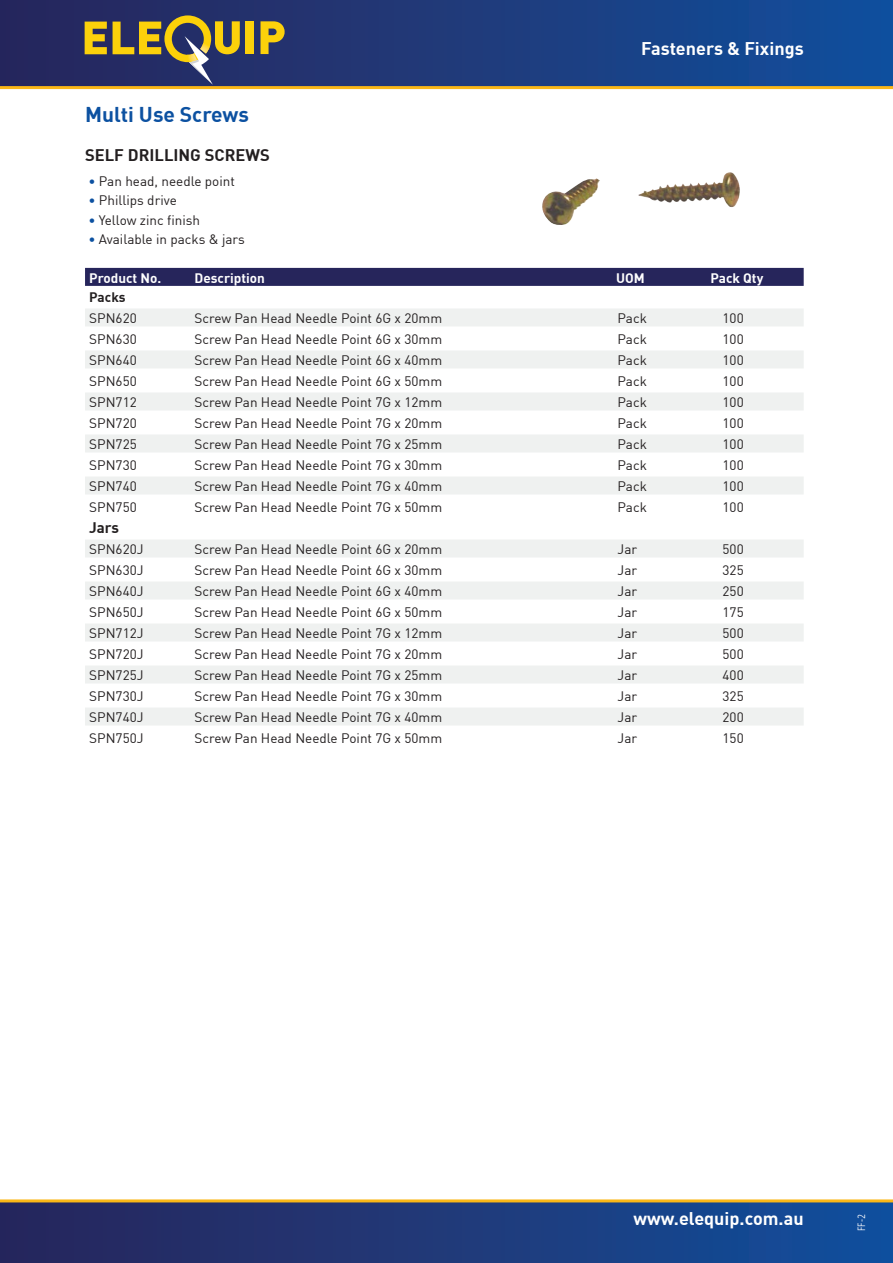
<style>
.page{position:relative;width:893px;height:1263px;background:#fff}
.page>*{position:absolute;margin:0;border:0;box-sizing:border-box;transform-origin:0 0}
.Product_Title_Main{font:700 21px "DIN";color:#0c51a1}
.t1{font:700 18px "DIN";color:#fff}
.Product_Title_1{font:700 16.5px "DIN";color:#231f20}
.Table_Subheads{font:700 15px "DIN";color:#231f20}
.Table_Copy_1{font:13.5px "DIN";color:#231f20}
.Table_Copy_2{font:13.5px "DIN";color:#231f20}
.Prod__Desc__Bullets{font:13.5px "DIN";color:#231f20}
.Table_Hdrs_Rev_1{font:700 13.5px "DIN";color:#fff}
.Table_Subheads-2{font:700 13.5px "DIN";color:#231f20}
.t2{font:300 condensed 10.5px "Frutiger LT";color:#fff}
.s1{color:#0c51a1}
</style>
<div class="page">
<div style="left:0;top:0;width:893px;height:87px;background:linear-gradient(to right,#2a2659,#124e9c)"></div>
<div style="left:0;top:1201px;width:893px;height:62px;background:linear-gradient(to right,#29255a,#124f9c)"></div>
<hr style="left:0;top:86px;width:893px;height:3px;background:#fab717">
<hr style="left:0;top:1199px;width:893px;height:3px;background:#fab717">
<svg style="left:85px;top:22px;width:22px;height:32px"></svg>
<div style="left:246px;top:21px;width:8px;height:33px;background:#fcd10b"></div>
<svg style="left:260px;top:21px;width:25px;height:33px"></svg>
<svg style="left:113px;top:15px;width:127px;height:70px;background:#625e54"></svg>
<div style="left:85px;top:268px;width:719px;height:18px;background:#26255b"></div>
<div style="left:85px;top:308px;width:719px;height:18px;background:#eff1f0"></div>
<div style="left:85px;top:350px;width:719px;height:18px;background:#eff1f0"></div>
<div style="left:85px;top:392px;width:719px;height:18px;background:#eff1f0"></div>
<div style="left:85px;top:434px;width:719px;height:18px;background:#eff1f0"></div>
<div style="left:85px;top:476px;width:719px;height:18px;background:#eff1f0"></div>
<div style="left:85px;top:539px;width:719px;height:18px;background:#eff1f0"></div>
<div style="left:85px;top:581px;width:719px;height:18px;background:#eff1f0"></div>
<div style="left:85px;top:623px;width:719px;height:18px;background:#eff1f0"></div>
<div style="left:85px;top:665px;width:719px;height:18px;background:#eff1f0"></div>
<div style="left:85px;top:707px;width:719px;height:18px;background:#eff1f0"></div>
<img style="left:542px;top:172px;width:198px;height:53px">
<svg style="left:858px;top:1215px;width:7px;height:3px"></svg>
<p class="Product_Title_Main" style="left:85px;top:101px;width:166px">Multi Use Screws</p>
<h2 class="t1" style="left:641px;top:37px;width:164px">Fasteners &amp; Fixings</h2>
<p class="Product_Title_1" style="left:85px;top:144px;width:186px">SELF DRILLING SCREWS</p>
<p class="Prod__Desc__Bullets" style="left:88px;top:173px;width:148px"><span class="s1">•</span> Pan head, needle point</p>
<p class="Prod__Desc__Bullets" style="left:88px;top:192px;width:90px"><span class="s1">•</span> Phillips drive</p>
<p class="Prod__Desc__Bullets" style="left:88px;top:212px;width:113px"><span class="s1">•</span> Yellow zinc finish</p>
<p class="Prod__Desc__Bullets" style="left:88px;top:231px;width:158px"><span class="s1">•</span> Available in packs &amp; jars</p>
<p class="Table_Hdrs_Rev_1" style="left:89px;top:269px;width:73px">Product No.</p>
<p class="Table_Hdrs_Rev_1" style="left:195px;top:269px;width:72px">Description</p>
<p class="Table_Hdrs_Rev_1" style="left:616px;top:269px;width:30px">UOM</p>
<p class="Table_Hdrs_Rev_1" style="left:711px;top:269px;width:54px">Pack Qty</p>
<p class="Table_Subheads-2" style="left:89px;top:288px;width:38px">Packs</p>
<p class="Table_Copy_1" style="left:89px;top:309px;width:49px">SPN620</p>
<p class="Table_Copy_1" style="left:195px;top:309px;width:249px">Screw Pan Head Needle Point 6G x 20mm</p>
<p class="Table_Copy_1" style="left:618px;top:309px;width:31px">Pack</p>
<p class="Table_Copy_1" style="left:723px;top:309px;width:23px">100</p>
<p class="Table_Copy_2" style="left:89px;top:330px;width:49px">SPN630</p>
<p class="Table_Copy_2" style="left:195px;top:330px;width:249px">Screw Pan Head Needle Point 6G x 30mm</p>
<p class="Table_Copy_2" style="left:618px;top:330px;width:31px">Pack</p>
<p class="Table_Copy_2" style="left:723px;top:330px;width:23px">100</p>
<p class="Table_Copy_1" style="left:89px;top:351px;width:49px">SPN640</p>
<p class="Table_Copy_1" style="left:195px;top:351px;width:249px">Screw Pan Head Needle Point 6G x 40mm</p>
<p class="Table_Copy_1" style="left:618px;top:351px;width:31px">Pack</p>
<p class="Table_Copy_1" style="left:723px;top:351px;width:23px">100</p>
<p class="Table_Copy_2" style="left:89px;top:372px;width:49px">SPN650</p>
<p class="Table_Copy_2" style="left:195px;top:372px;width:249px">Screw Pan Head Needle Point 6G x 50mm</p>
<p class="Table_Copy_2" style="left:618px;top:372px;width:31px">Pack</p>
<p class="Table_Copy_2" style="left:723px;top:372px;width:23px">100</p>
<p class="Table_Copy_1" style="left:89px;top:393px;width:49px">SPN712</p>
<p class="Table_Copy_1" style="left:195px;top:393px;width:249px">Screw Pan Head Needle Point 7G x 12mm</p>
<p class="Table_Copy_1" style="left:618px;top:393px;width:31px">Pack</p>
<p class="Table_Copy_1" style="left:723px;top:393px;width:23px">100</p>
<p class="Table_Copy_2" style="left:89px;top:414px;width:49px">SPN720</p>
<p class="Table_Copy_2" style="left:195px;top:414px;width:249px">Screw Pan Head Needle Point 7G x 20mm</p>
<p class="Table_Copy_2" style="left:618px;top:414px;width:31px">Pack</p>
<p class="Table_Copy_2" style="left:723px;top:414px;width:23px">100</p>
<p class="Table_Copy_1" style="left:89px;top:435px;width:49px">SPN725</p>
<p class="Table_Copy_1" style="left:195px;top:435px;width:249px">Screw Pan Head Needle Point 7G x 25mm</p>
<p class="Table_Copy_1" style="left:618px;top:435px;width:31px">Pack</p>
<p class="Table_Copy_1" style="left:723px;top:435px;width:23px">100</p>
<p class="Table_Copy_2" style="left:89px;top:456px;width:49px">SPN730</p>
<p class="Table_Copy_2" style="left:195px;top:456px;width:249px">Screw Pan Head Needle Point 7G x 30mm</p>
<p class="Table_Copy_2" style="left:618px;top:456px;width:31px">Pack</p>
<p class="Table_Copy_2" style="left:723px;top:456px;width:23px">100</p>
<p class="Table_Copy_1" style="left:89px;top:477px;width:49px">SPN740</p>
<p class="Table_Copy_1" style="left:195px;top:477px;width:249px">Screw Pan Head Needle Point 7G x 40mm</p>
<p class="Table_Copy_1" style="left:618px;top:477px;width:31px">Pack</p>
<p class="Table_Copy_1" style="left:723px;top:477px;width:23px">100</p>
<p class="Table_Copy_2" style="left:89px;top:498px;width:49px">SPN750</p>
<p class="Table_Copy_2" style="left:195px;top:498px;width:249px">Screw Pan Head Needle Point 7G x 50mm</p>
<p class="Table_Copy_2" style="left:618px;top:498px;width:31px">Pack</p>
<p class="Table_Copy_2" style="left:723px;top:498px;width:23px">100</p>
<p class="Table_Subheads" style="left:89px;top:517px;width:31px">Jars</p>
<p class="Table_Copy_1" style="left:89px;top:540px;width:56px">SPN620J</p>
<p class="Table_Copy_1" style="left:195px;top:540px;width:249px">Screw Pan Head Needle Point 6G x 20mm</p>
<p class="Table_Copy_1" style="left:618px;top:540px;width:21px">Jar</p>
<p class="Table_Copy_1" style="left:723px;top:540px;width:23px">500</p>
<p class="Table_Copy_2" style="left:89px;top:561px;width:56px">SPN630J</p>
<p class="Table_Copy_2" style="left:195px;top:561px;width:249px">Screw Pan Head Needle Point 6G x 30mm</p>
<p class="Table_Copy_2" style="left:618px;top:561px;width:21px">Jar</p>
<p class="Table_Copy_2" style="left:723px;top:561px;width:23px">325</p>
<p class="Table_Copy_1" style="left:89px;top:582px;width:56px">SPN640J</p>
<p class="Table_Copy_1" style="left:195px;top:582px;width:249px">Screw Pan Head Needle Point 6G x 40mm</p>
<p class="Table_Copy_1" style="left:618px;top:582px;width:21px">Jar</p>
<p class="Table_Copy_1" style="left:723px;top:582px;width:23px">250</p>
<p class="Table_Copy_2" style="left:89px;top:603px;width:56px">SPN650J</p>
<p class="Table_Copy_2" style="left:195px;top:603px;width:249px">Screw Pan Head Needle Point 6G x 50mm</p>
<p class="Table_Copy_2" style="left:618px;top:603px;width:21px">Jar</p>
<p class="Table_Copy_2" style="left:723px;top:603px;width:23px">175</p>
<p class="Table_Copy_1" style="left:89px;top:624px;width:56px">SPN712J</p>
<p class="Table_Copy_1" style="left:195px;top:624px;width:249px">Screw Pan Head Needle Point 7G x 12mm</p>
<p class="Table_Copy_1" style="left:618px;top:624px;width:21px">Jar</p>
<p class="Table_Copy_1" style="left:723px;top:624px;width:23px">500</p>
<p class="Table_Copy_2" style="left:89px;top:645px;width:56px">SPN720J</p>
<p class="Table_Copy_2" style="left:195px;top:645px;width:249px">Screw Pan Head Needle Point 7G x 20mm</p>
<p class="Table_Copy_2" style="left:618px;top:645px;width:21px">Jar</p>
<p class="Table_Copy_2" style="left:723px;top:645px;width:23px">500</p>
<p class="Table_Copy_1" style="left:89px;top:666px;width:56px">SPN725J</p>
<p class="Table_Copy_1" style="left:195px;top:666px;width:249px">Screw Pan Head Needle Point 7G x 25mm</p>
<p class="Table_Copy_1" style="left:618px;top:666px;width:21px">Jar</p>
<p class="Table_Copy_1" style="left:723px;top:666px;width:23px">400</p>
<p class="Table_Copy_2" style="left:89px;top:687px;width:56px">SPN730J</p>
<p class="Table_Copy_2" style="left:195px;top:687px;width:249px">Screw Pan Head Needle Point 7G x 30mm</p>
<p class="Table_Copy_2" style="left:618px;top:687px;width:21px">Jar</p>
<p class="Table_Copy_2" style="left:723px;top:687px;width:23px">325</p>
<p class="Table_Copy_1" style="left:89px;top:708px;width:56px">SPN740J</p>
<p class="Table_Copy_1" style="left:195px;top:708px;width:249px">Screw Pan Head Needle Point 7G x 40mm</p>
<p class="Table_Copy_1" style="left:618px;top:708px;width:21px">Jar</p>
<p class="Table_Copy_1" style="left:723px;top:708px;width:23px">200</p>
<p class="Table_Copy_2" style="left:89px;top:729px;width:56px">SPN750J</p>
<p class="Table_Copy_2" style="left:195px;top:729px;width:249px">Screw Pan Head Needle Point 7G x 50mm</p>
<p class="Table_Copy_2" style="left:618px;top:729px;width:21px">Jar</p>
<p class="Table_Copy_2" style="left:723px;top:729px;width:23px">150</p>
<h2 class="t1" style="left:634px;top:1206px;width:172px">www.elequip.com.au</h2>
<p class="t2" style="left:855px;top:1231px;width:13px;rotate:-90deg">FF-</p>
</div>
